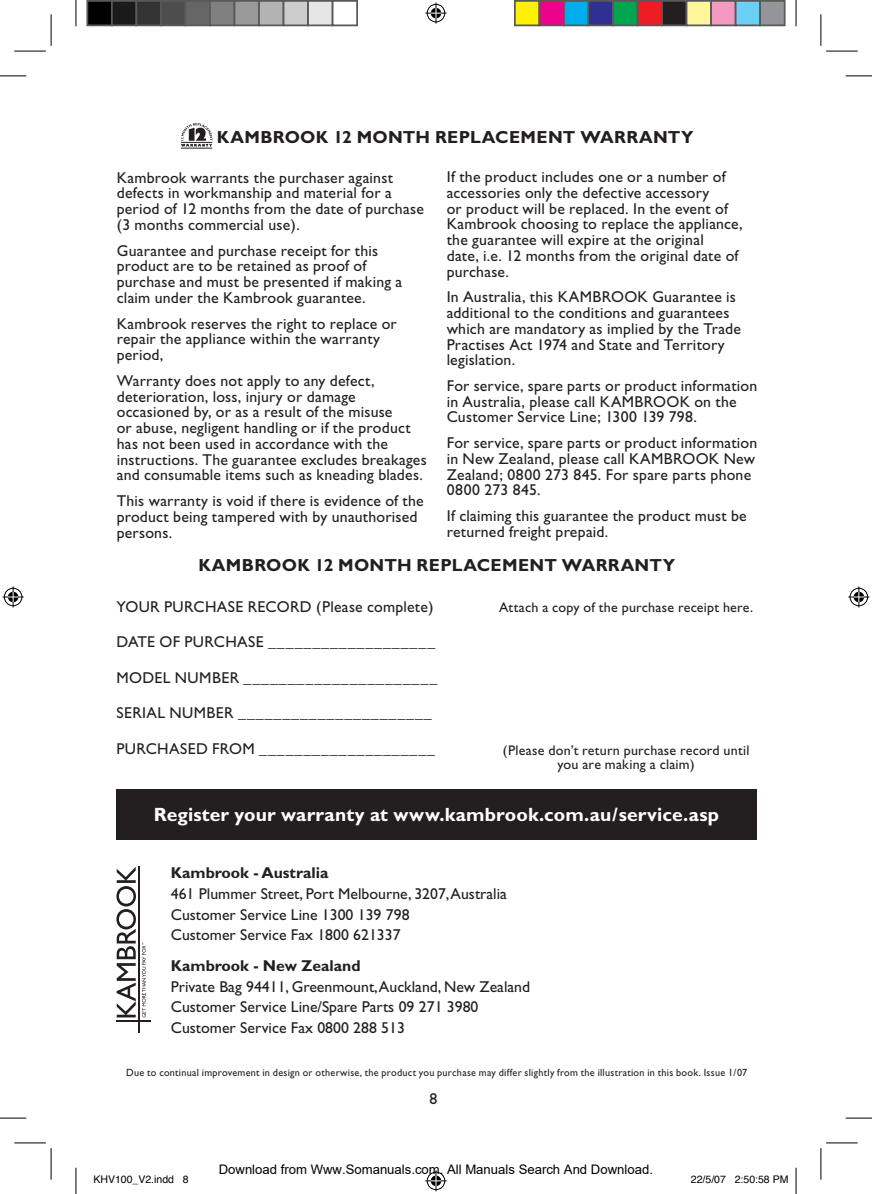
<style>
.page{position:relative;width:872px;height:1194px;background:#fff}
.page>*{position:absolute;margin:0;border:0;box-sizing:border-box;transform-origin:0 0}
.t1{font:700 19.25px "Gill Sans";letter-spacing:.01em;color:#fff}
.t2{font:700 17.5px "Gill Sans";letter-spacing:-.04em;color:#231f20}
.t3{font:15.75px/15.8px "Gill Sans";letter-spacing:.01em;color:#231f20}
.t4{font:700 15.75px "Gill Sans";color:#231f20}
.t5{font:14px/14px "Gill Sans";letter-spacing:.015em;color:#231f20;text-align:center}
.t6{font:13.12px "Arial";color:#000}
.t7{font:10.5px "Gill Sans";letter-spacing:.025em;color:#231f20}
.t8{font:10.5px "Helvetica";color:#000}
</style>
<div class="page">
<svg style="left:116px;top:867px;width:20px;height:150px"></svg>
<hr style="left:117px;top:1019px;width:34px;height:2px;background:#231f20">
<hr style="left:138px;top:866px;width:1px;height:166px;background:#231f20">
<svg style="left:142px;top:942px;width:4px;height:75px"></svg>
<hr style="left:181px;top:148px;width:31px;height:1px;background:#231f20">
<svg style="left:181px;top:123px;width:31px;height:23px"></svg>
<div style="left:116px;top:789px;width:640px;height:50px;background:#231f20"></div>
<svg style="left:0;top:76px;width:26px;height:1px"></svg>
<svg style="left:845px;top:76px;width:26px;height:1px"></svg>
<svg style="left:0;top:1117px;width:26px;height:1px"></svg>
<svg style="left:845px;top:1117px;width:26px;height:1px"></svg>
<svg style="left:76px;top:0;width:1px;height:26px"></svg>
<svg style="left:76px;top:1167px;width:1px;height:26px"></svg>
<svg style="left:795px;top:0;width:1px;height:26px"></svg>
<svg style="left:795px;top:1167px;width:1px;height:26px"></svg>
<hr style="left:14px;top:51px;width:32px;height:1px;background:#000">
<hr style="left:825px;top:51px;width:32px;height:1px;background:#000">
<hr style="left:14px;top:1142px;width:32px;height:1px;background:#000">
<hr style="left:825px;top:1142px;width:32px;height:1px;background:#000">
<hr style="left:51px;top:14px;width:1px;height:32px;background:#000">
<hr style="left:51px;top:1148px;width:1px;height:31px;background:#000">
<hr style="left:820px;top:14px;width:1px;height:32px;background:#000">
<hr style="left:820px;top:1148px;width:1px;height:31px;background:#000">
<svg style="left:425px;top:3px;width:21px;height:21px"></svg>
<svg style="left:425px;top:1170px;width:21px;height:21px"></svg>
<svg style="left:3px;top:586px;width:21px;height:21px"></svg>
<svg style="left:848px;top:586px;width:20px;height:21px"></svg>
<div style="left:87px;top:1px;width:25px;height:24px;background:#000"></div>
<div style="left:86px;top:0;width:27px;height:26px;border:2px solid #595959"></div>
<div style="left:112px;top:1px;width:24px;height:24px;background:#1a1a1a"></div>
<div style="left:111px;top:0;width:26px;height:26px;border:2px solid #595959"></div>
<div style="left:136px;top:1px;width:25px;height:24px;background:#333"></div>
<div style="left:135px;top:0;width:27px;height:26px;border:2px solid #595959"></div>
<div style="left:161px;top:1px;width:24px;height:24px;background:#4d4d4d"></div>
<div style="left:160px;top:0;width:26px;height:26px;border:2px solid #595959"></div>
<div style="left:185px;top:1px;width:25px;height:24px;background:#666"></div>
<div style="left:184px;top:0;width:27px;height:26px;border:2px solid #595959"></div>
<div style="left:210px;top:1px;width:24px;height:24px;background:#808080"></div>
<div style="left:209px;top:0;width:26px;height:26px;border:2px solid #595959"></div>
<div style="left:234px;top:1px;width:25px;height:24px;background:#999"></div>
<div style="left:233px;top:0;width:27px;height:26px;border:2px solid #595959"></div>
<div style="left:259px;top:1px;width:24px;height:24px;background:#b3b3b3"></div>
<div style="left:258px;top:0;width:26px;height:26px;border:2px solid #595959"></div>
<div style="left:283px;top:1px;width:25px;height:24px;background:#ccc"></div>
<div style="left:282px;top:0;width:27px;height:26px;border:2px solid #595959"></div>
<div style="left:308px;top:1px;width:24px;height:24px;background:#e6e6e6"></div>
<div style="left:307px;top:0;width:26px;height:26px;border:2px solid #595959"></div>
<div style="left:331px;top:0;width:27px;height:26px;border:2px solid #595959"></div>
<div style="left:514px;top:1px;width:25px;height:24px;background:#fff101"></div>
<div style="left:513px;top:0;width:27px;height:26px;border:2px solid #595959"></div>
<div style="left:539px;top:1px;width:24px;height:24px;background:#ed028c"></div>
<div style="left:538px;top:0;width:26px;height:26px;border:2px solid #595959"></div>
<div style="left:563px;top:1px;width:25px;height:24px;background:#00aeef"></div>
<div style="left:562px;top:0;width:27px;height:26px;border:2px solid #595959"></div>
<div style="left:588px;top:1px;width:24px;height:24px;background:#2e3092"></div>
<div style="left:587px;top:0;width:26px;height:26px;border:2px solid #595959"></div>
<div style="left:612px;top:1px;width:25px;height:24px;background:#00a54f"></div>
<div style="left:611px;top:0;width:27px;height:26px;border:2px solid #595959"></div>
<div style="left:637px;top:1px;width:24px;height:24px;background:#ee1d23"></div>
<div style="left:636px;top:0;width:26px;height:26px;border:2px solid #595959"></div>
<div style="left:661px;top:1px;width:25px;height:24px;background:#231f20"></div>
<div style="left:660px;top:0;width:27px;height:26px;border:2px solid #595959"></div>
<div style="left:686px;top:1px;width:24px;height:24px;background:#fff79a"></div>
<div style="left:685px;top:0;width:26px;height:26px;border:2px solid #595959"></div>
<div style="left:710px;top:1px;width:25px;height:24px;background:#f499c2"></div>
<div style="left:709px;top:0;width:27px;height:26px;border:2px solid #595959"></div>
<div style="left:735px;top:1px;width:24px;height:24px;background:#6bcff6"></div>
<div style="left:734px;top:0;width:26px;height:26px;border:2px solid #595959"></div>
<div style="left:759px;top:1px;width:25px;height:24px;background:#939598"></div>
<div style="left:758px;top:0;width:27px;height:26px;border:2px solid #595959"></div>
<p class="t2" style="left:217px;top:126px;width:29px">KAMBROO</p>
<p class="t2" style="left:316px;top:126px;width:56px">K 12 MONT</p>
<p class="t2" style="left:415px;top:126px;width:34px">H REPLACEMENT</p>
<p class="t2" style="left:580px;top:126px;width:35px">WARRANTY</p>
<p class="t3" style="left:117px;top:170px;width:308px">Kambrook warrants the purchaser against defects in workmanship and material for a period of 12 months from the date of purchase (3 months commercial use).</p>
<p class="t3" style="left:117px;top:242px;width:287px">Guarantee and purchase receipt for this product are to be retained as proof of purchase and must be presented if making a claim under the Kambrook guarantee.</p>
<p class="t3" style="left:117px;top:315px;width:281px">Kambrook reserves the right to replace or repair the appliance within the warranty period,</p>
<p class="t3" style="left:117px;top:373px;width:311px">Warranty does not apply to any defect, deterioration, loss, injury or damage occasioned by, or as a result of the misuse<br>or abuse, negligent handling or if the product has not been used in accordance with the instructions. The guarantee excludes breakages and consumable items such as kneading blades.</p>
<p class="t3" style="left:117px;top:493px;width:308px">This warranty is void if there is evidence of the product being tampered with by unauthorised persons.</p>
<p class="t3" style="left:446px;top:169px;width:297px">If the product includes one or a number of accessories only the defective accessory<br>or product will be replaced. In the event of Kambrook choosing to replace the appliance, the guarantee will expire at the original<br>date, i.e. 12 months from the original date of purchase.</p>
<p class="t3" style="left:446px;top:289px;width:296px">In Australia, this KAMBROOK Guarantee is additional to the conditions and guarantees which are mandatory as implied by the Trade Practises Act 1974 and State and Territory legislation.</p>
<p class="t3" style="left:446px;top:378px;width:312px">For service, spare parts or product information in Australia, please call KAMBROOK on the<br>Customer Service Line; 1300 139 798.</p>
<p class="t3" style="left:446px;top:435px;width:312px">For service, spare parts or product information in New Zealand, please call KAMBROOK New Zealand; 0800 273 845. For spare parts phone 0800 273 845.</p>
<p class="t3" style="left:446px;top:508px;width:301px">If claiming this guarantee the product must be returned freight prepaid.</p>
<p class="t2" style="left:198px;top:554px;width:29px">KAMBROO</p>
<p class="t2" style="left:297px;top:554px;width:56px">K 12 MONT</p>
<p class="t2" style="left:397px;top:554px;width:34px">H REPLACEMENT</p>
<p class="t2" style="left:561px;top:554px;width:35px">WARRANTY</p>
<p class="t3" style="left:116px;top:598px;width:318px">YOUR PURCHASE RECORD (Please complete)</p>
<p class="t3" style="left:116px;top:634px;width:320px">DATE OF PURCHASE ___________________</p>
<p class="t3" style="left:116px;top:669px;width:322px">MODEL NUMBER ______________________</p>
<p class="t3" style="left:116px;top:705px;width:317px">SERIAL NUMBER ______________________</p>
<p class="t3" style="left:116px;top:741px;width:320px">PURCHASED FROM ____________________</p>
<p class="t5" style="left:498px;top:600px;width:255px">Attach a copy of the purchase receipt here.</p>
<p class="t5" style="left:502px;top:743px;width:248px">(Please don’t return purchase record until you are making a claim)</p>
<p class="t1" style="left:154px;top:803px;width:566px">Register your warranty at www.kambrook.com.au/service.asp</p>
<p class="t4" style="left:171px;top:863px;width:159px">Kambrook - Australia</p>
<p class="t3" style="left:171px;top:883px;width:337px;line-height:20.7px">461 Plummer Street, Port Melbourne, 3207, Australia<br>Customer Service Line 1300 139 798<br>Customer Service Fax 1800 621337</p>
<p class="t4" style="left:171px;top:956px;width:191px">Kambrook - New Zealand</p>
<p class="t3" style="left:171px;top:976px;width:360px;line-height:20.7px">Private Bag 94411, Greenmount, Auckland, New Zealand<br>Customer Service Line/Spare Parts 09 271 3980<br>Customer Service Fax 0800 288 513</p>
<p class="t7" style="left:126px;top:1066px;width:622px">Due to continual improvement in design or otherwise, the product you purchase may differ slightly from the illustration in this book. Issue 1/07</p>
<p class="t6" style="left:218px;top:1161px;width:435px">Download from Www.Somanuals.com. All Manuals Search And Download.</p>
<p class="t8" style="left:93px;top:1170px;width:97px">KHV100_V2.indd 8</p>
<p class="t8" style="left:690px;top:1170px;width:99px">22/5/07 2:50:58 PM</p>
</div>
